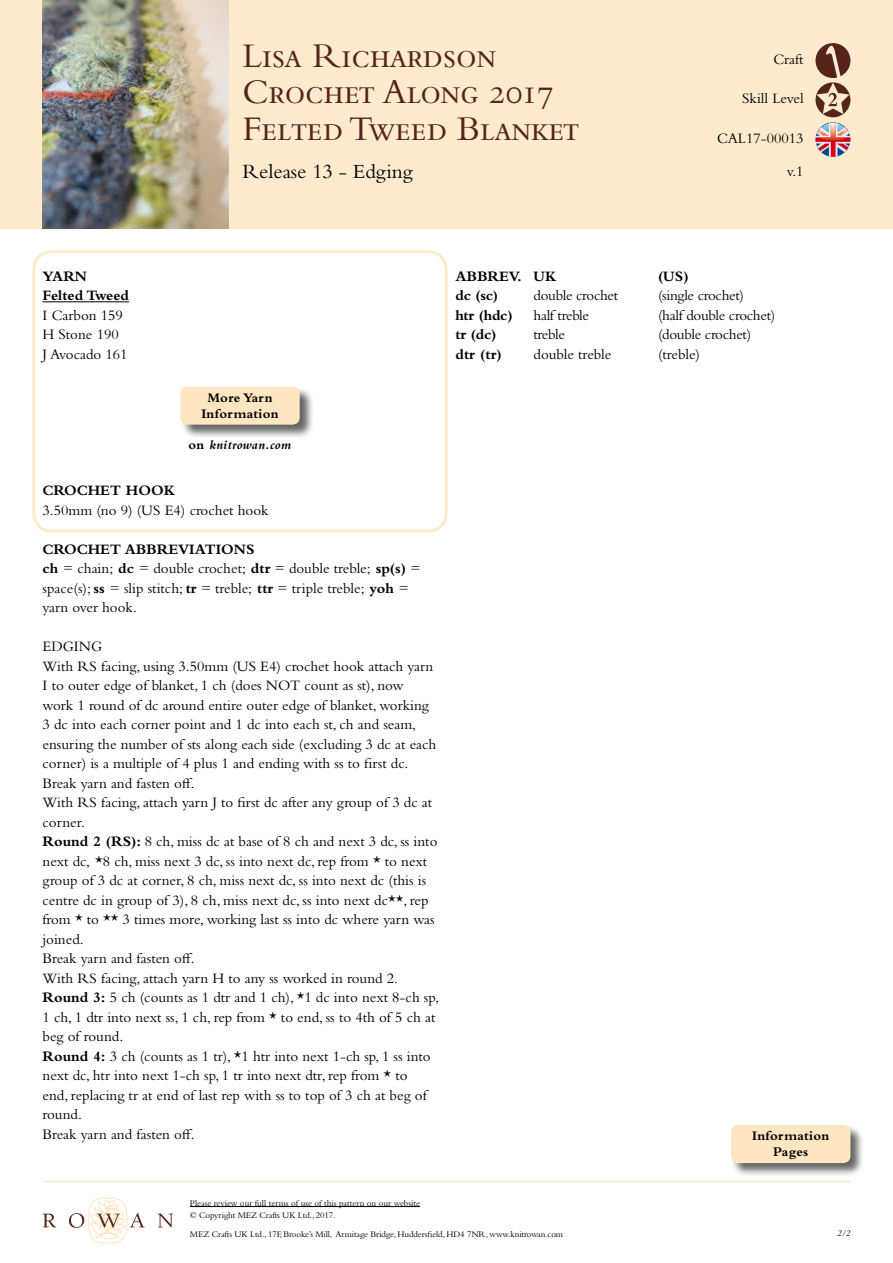
<style>
.page{position:relative;width:893px;height:1263px;background:#fff}
.page>*{position:absolute;margin:0;border:0;box-sizing:border-box;transform-origin:0 0}
.t1{font:36px/36.8px "Bembo Std";letter-spacing:-.02em;color:#55241a}
.t2{font:21px "Bembo Std";color:#000}
.t3{font:15px/19.5px "Bembo Std";color:#000}
.t4{font:700 15px/19.5px "Bembo Std";color:#000}
.t5{font:700 13.65px/16.4px "Bembo Std";letter-spacing:.02em;color:#000;text-align:center}
.t6{font:italic 700 13.5px "Bembo Std";letter-spacing:.02em;color:#000}
.t7{font:9px/12px "Bembo Std";letter-spacing:-.01em;color:#000}
.t8{font:italic 9px "Bembo Std";color:#000}
.s1{font-style:normal}
.s2{font-weight:700}
</style>
<div class="page">
<hr style="left:190px;top:1206px;width:230px;height:1px;background:#000">
<svg style="left:43px;top:1213px;width:13px;height:14px"></svg>
<svg style="left:69px;top:1198px;width:76px;height:45px"></svg>
<svg style="left:158px;top:1213px;width:15px;height:14px"></svg>
<hr style="left:43px;top:1181px;width:807px;height:1px;background:#fee6c2">
<div style="left:32px;top:250px;width:416px;height:283px;border:3px solid #feebce;border-radius:18px"></div>
<div style="left:0;top:0;width:893px;height:228px;background:#feebce"></div>
<img style="left:43px;top:0;width:186px;height:228px">
<hr style="left:43px;top:301px;width:86px;height:1px;background:#000">
<div style="left:180px;top:387px;width:134px;height:52px;background:#000;opacity:.6"></div>
<div style="left:180px;top:387px;width:120px;height:38px;background:#fee6c2;border-radius:7px"></div>
<div style="left:731px;top:1125px;width:134px;height:52px;background:#000;opacity:.6"></div>
<div style="left:731px;top:1125px;width:119px;height:38px;background:#fee6c2;border-radius:7px"></div>
<svg style="left:815px;top:43px;width:35px;height:114px"></svg>
<h1 class="t1" style="left:242px;top:36px;width:339px">Lisa Richardson<br>Crochet Along 2017<br>Felted Tweed Blanket</h1>
<h2 class="t2" style="left:242px;top:159px;width:172px">Release 13 - Edging</h2>
<p class="t3" style="left:773px;top:49px;width:32px">Craft</p>
<p class="t3" style="left:742px;top:88px;width:63px">Skill Level</p>
<p class="t3" style="left:717px;top:128px;width:88px">CAL17-00013</p>
<p class="t3" style="left:787px;top:161px;width:18px">v.1</p>
<p class="t4" style="left:43px;top:266px;width:88px">YARN<br>Felted Tweed</p>
<p class="t3" style="left:43px;top:305px;width:87px">I Carbon 159<br>H Stone 190<br>J Avocado 161</p>
<p class="t5" style="left:201px;top:389px;width:79px">More Yarn<br>Information</p>
<p class="t6" style="left:189px;top:437px;width:104px"><span class="s1">on</span> knitrowan.com</p>
<p class="t4" style="left:43px;top:481px;width:134px">CROCHET HOOK</p>
<p class="t3" style="left:43px;top:500px;width:228px">3.50mm (no 9) (US E4) crochet hook</p>
<p class="t3" style="left:43px;top:539px;width:379px"><span class="s2">CROCHET ABBREVIATIONS<br>ch</span> = chain; <span class="s2">dc</span> = double crochet; <span class="s2">dtr</span> = double treble; <span class="s2">sp(s)</span> = space(s); <span class="s2">ss</span> = slip stitch; <span class="s2">tr</span> = treble; <span class="s2">ttr</span> = triple treble; <span class="s2">yoh</span> = yarn over hook.</p>
<p class="t3" style="left:43px;top:637px;width:398px">EDGING<br>With RS facing, using 3.50mm (US E4) crochet hook attach yarn I to outer edge of blanket, 1 ch (does NOT count as st), now<br>work 1 round of dc around entire outer edge of blanket, working 3 dc into each corner point and 1 dc into each st, ch and seam, ensuring the number of sts along each side (excluding 3 dc at each corner) is a multiple of 4 plus 1 and ending with ss to first dc.<br>Break yarn and fasten off.<br>With RS facing, attach yarn J to first dc after any group of 3 dc at corner.<br><span class="s2">Round 2 (RS):</span> 8 ch, miss dc at base of 8 ch and next 3 dc, ss into next dc, *8 ch, miss next 3 dc, ss into next dc, rep from * to next group of 3 dc at corner, 8 ch, miss next dc, ss into next dc (this is centre dc in group of 3), 8 ch, miss next dc, ss into next dc**, rep from * to ** 3 times more, working last ss into dc where yarn was joined.<br>Break yarn and fasten off.<br>With RS facing, attach yarn H to any ss worked in round 2.<br><span class="s2">Round 3:</span> 5 ch (counts as 1 dtr and 1 ch), *1 dc into next 8-ch sp, 1 ch, 1 dtr into next ss, 1 ch, rep from * to end, ss to 4th of 5 ch at beg of round.<br><span class="s2">Round 4:</span> 3 ch (counts as 1 tr), *1 htr into next 1-ch sp, 1 ss into next dc, htr into next 1-ch sp, 1 tr into next dtr, rep from * to<br>end, replacing tr at end of last rep with ss to top of 3 ch at beg of round.<br>Break yarn and fasten off.</p>
<p class="t4" style="left:455px;top:266px;width:102px">ABBREV. UK</p>
<p class="t4" style="left:658px;top:266px;width:32px">(US)</p>
<p class="t4" style="left:455px;top:286px;width:44px">dc (sc)</p>
<p class="t3" style="left:533px;top:286px;width:86px">double crochet</p>
<p class="t3" style="left:658px;top:286px;width:88px">(single crochet)</p>
<p class="t4" style="left:455px;top:305px;width:59px">htr (hdc)</p>
<p class="t3" style="left:533px;top:305px;width:57px">half treble</p>
<p class="t3" style="left:658px;top:305px;width:119px">(half double crochet)</p>
<p class="t4" style="left:455px;top:325px;width:42px">tr (dc)</p>
<p class="t3" style="left:533px;top:325px;width:33px">treble</p>
<p class="t3" style="left:658px;top:325px;width:95px">(double crochet)</p>
<p class="t4" style="left:455px;top:344px;width:48px">dtr (tr)</p>
<p class="t3" style="left:533px;top:344px;width:79px">double treble</p>
<p class="t3" style="left:658px;top:344px;width:44px">(treble)</p>
<p class="t5" style="left:752px;top:1127px;width:79px">Information<br>Pages</p>
<p class="t7" style="left:190px;top:1197px;width:232px">Please review our full terms of use of this pattern on our website © Copyright MEZ Crafts UK Ltd., 2017.</p>
<p class="t7" style="left:190px;top:1228px;width:375px">MEZ Crafts UK Ltd., 17F, Brooke’s Mill, Armitage Bridge, Huddersfield, HD4 7NR, www.knitrowan.com</p>
<p class="t8" style="left:837px;top:1228px;width:15px">2/2</p>
</div>
